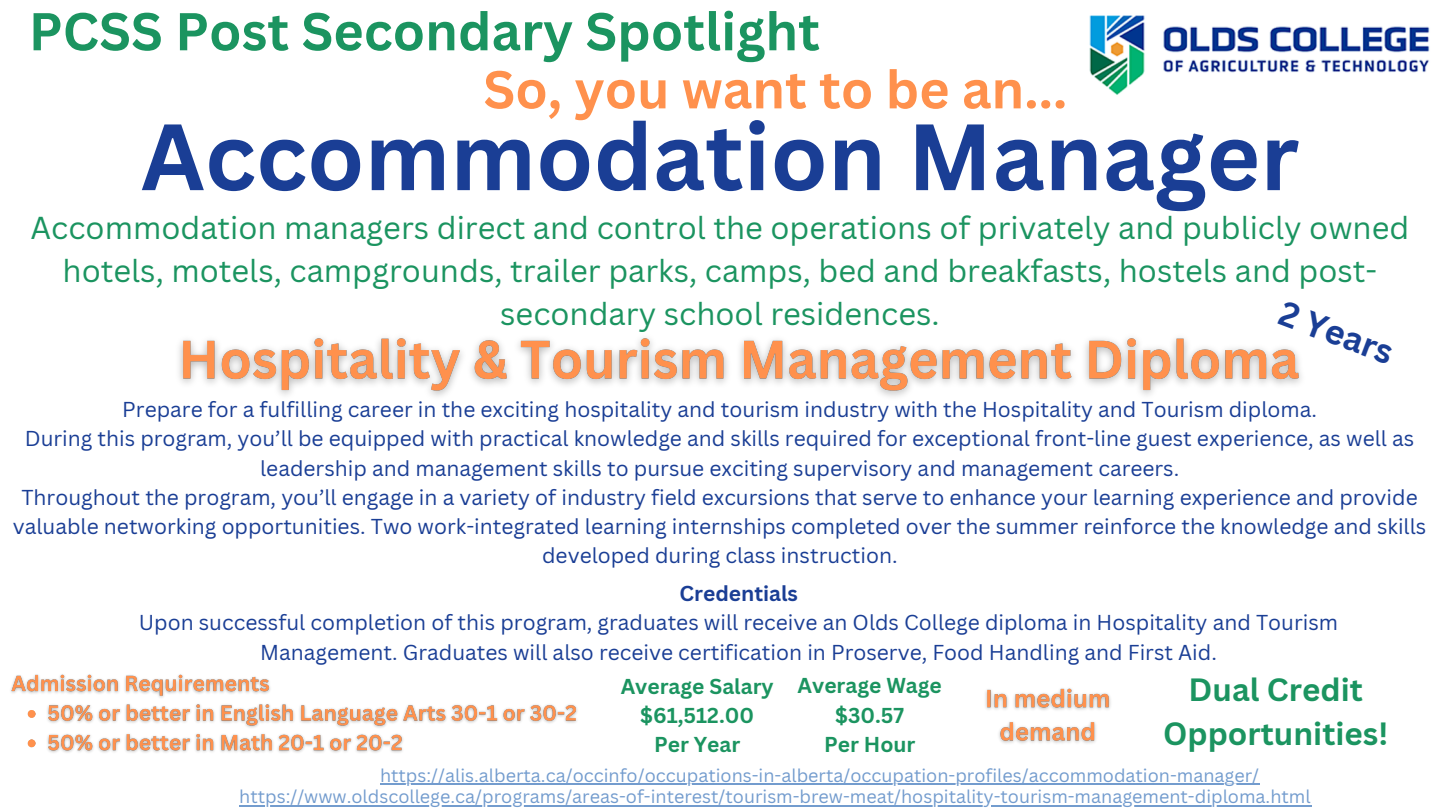
<style>
.page{position:relative;width:1440px;height:810px;background:#fff}
.page>*{position:absolute;margin:0;border:0;box-sizing:border-box;transform-origin:0 0}
.t1{font:700 92px "Canva Sans";color:#1a3e95}
.t2{font:700 52px "Canva Sans";color:#1b9460}
.t3{font:700 52px "Canva Sans";color:#ff914d}
.t4{font:700 34px "Canva Sans";color:#1a3e95}
.t5{font:700 31.4px/43.9px "Canva Sans";color:#1b9460;text-align:center}
.t6{font:30.9px/42.8px "Canva Sans";color:#1b9460;text-align:center}
.t7{font:21px/29.2px "Canva Sans";color:#1a3e95;text-align:center}
.t8{font:700 21px/29.2px "Canva Sans";color:#1b9460;text-align:center}
.t9{font:700 21px "Canva Sans";color:#1a3e95}
.t10{font:18px "Canva Sans";color:#739cce}
</style>
<div class="page">
<img style="left:1089px;top:15px;width:341px;height:80px">
<img style="left:179px;top:338px;width:1122px;height:59px">
<img style="left:11px;top:674px;width:566px;height:79px">
<img style="left:985px;top:688px;width:126px;height:56px">
<hr style="left:239px;top:805px;width:1072px;height:1px;background:#739cce">
<hr style="left:380px;top:784px;width:880px;height:1px;background:#739cce">
<p class="t2" style="left:29px;top:-5px;width:793px">PCSS Post Secondary Spotlight</p>
<h1 class="t3" style="left:483px;top:53px;width:585px">So, you want to be an...</h1>
<h2 class="t1" style="left:141px;top:92px;width:1160px">Accommodation Manager</h2>
<h4 class="t6" style="left:31px;top:206px;width:1380px">Accommodation managers direct and control the operations of privately and publicly owned hotels, motels, campgrounds, trailer parks, camps, bed and breakfasts, hostels and post&shy;secondary school residences.</h4>
<h6 class="t4" style="left:1290px;top:289px;width:121px;rotate:21deg">2 Years</h6>
<h3 class="t7" style="left:122px;top:394px;width:1196px">Prepare for a fulfilling career in the exciting hospitality and tourism industry with the Hospitality and Tourism diploma.</h3>
<p class="t7" style="left:25px;top:424px;width:1391px">During this program, you’ll be equipped with practical knowledge and skills required for exceptional front-line guest experience, as well as leadership and management skills to pursue exciting supervisory and management careers.</p>
<p class="t7" style="left:13px;top:482px;width:1415px">Throughout the program, you’ll engage in a variety of industry field excursions that serve to enhance your learning experience and provide valuable networking opportunities. Two work-integrated learning internships completed over the summer reinforce the knowledge and skills developed during class instruction.</p>
<p class="t9" style="left:679px;top:579px;width:120px">Credentials</p>
<p class="t7" style="left:139px;top:608px;width:1201px">Upon successful completion of this program, graduates will receive an Olds College diploma in Hospitality and Tourism<br>Management. Graduates will also receive certification in Proserve, Food Handling and First Aid.</p>
<p class="t8" style="left:798px;top:671px;width:146px">Average Wage $30.57<br>Per Hour</p>
<p class="t5" style="left:1163px;top:667px;width:227px">Dual Credit<br>Opportunities!</p>
<h3 class="t8" style="left:621px;top:671px;width:154px">Average Salary $61,512.00<br>Per Year</h3>
<h6 class="t10" style="left:239px;top:784px;width:1073px">https://www.oldscollege.ca/programs/areas-of-interest/tourism-brew-meat/hospitality-tourism-management-diploma.html</h6>
<p class="t10" style="left:380px;top:763px;width:881px">https://alis.alberta.ca/occinfo/occupations-in-alberta/occupation-profiles/accommodation-manager/</p>
</div>
